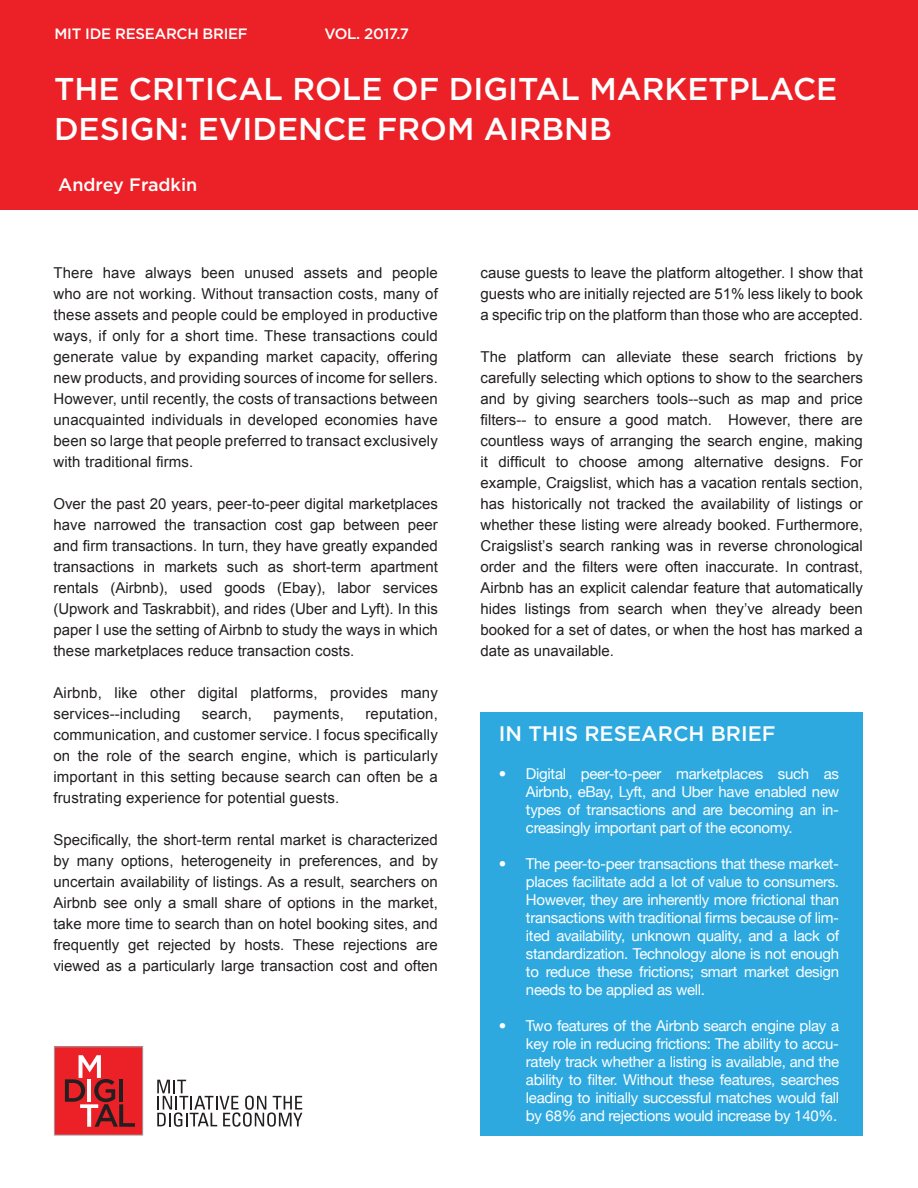
<style>
.page{position:relative;width:918px;height:1188px;background:#fff}
.page>*{position:absolute;margin:0;border:0;box-sizing:border-box;transform-origin:0 0}
.t1{font:500 31.5px/40.5px "Gotham";color:#fff}
.t2{font:500 21px "Gotham";color:#fff}
.t3{font:500 18px "Gotham";color:#fff}
.t4{font:15px/21px "Arial";color:#231f20;text-align:justify}
.t5{font:15px/18px "Helvetica Neue";letter-spacing:-.02em;color:#fff;text-align:justify}
.t6{font:500 15px "Gotham";letter-spacing:-.02em;color:#fff}
</style>
<div class="page">
<div style="left:0;top:0;width:918px;height:210px;background:#ec2127"></div>
<div style="left:54px;top:1047px;width:89px;height:88px;background:#ec2127"></div>
<div style="left:54px;top:1046px;width:89px;height:90px;border:1px solid #a1a1a5"></div>
<svg style="left:65px;top:1055px;width:70px;height:72px"></svg>
<svg style="left:157px;top:1080px;width:145px;height:47px"></svg>
<div style="left:481px;top:712px;width:382px;height:424px;background:#2ea9e0"></div>
<p class="t6" style="left:55px;top:25px;width:195px">MIT IDE RESEARCH BRIEF</p>
<p class="t6" style="left:325px;top:25px;width:86px">VOL. 2017.7</p>
<p class="t1" style="left:54px;top:67px;width:785px">THE CRITICAL ROLE OF DIGITAL MARKETPLACE<br>DESIGN: EVIDENCE FROM AIRBNB</p>
<p class="t3" style="left:58px;top:174px;width:141px">Andrey Fradkin</p>
<p class="t4" style="left:53px;top:263px;width:386px">There have always been unused assets and people who are not working. Without transaction costs, many of these assets and people could be employed in productive ways, if only for a short time. These transactions could generate value by expanding market capacity, offering new products, and providing sources of income for sellers.<br>However, until recently, the costs of transactions between unacquainted individuals in developed economies have been so large that people preferred to transact exclusively with traditional firms.</p>
<p class="t4" style="left:53px;top:494px;width:386px">Over the past 20 years, peer-to-peer digital marketplaces have narrowed the transaction cost gap between peer and firm transactions. In turn, they have greatly expanded transactions in markets such as short-term apartment rentals (Airbnb), used goods (Ebay), labor services (Upwork and Taskrabbit), and rides (Uber and Lyft). In this paper I use the setting of Airbnb to study the ways in which these marketplaces reduce transaction costs.</p>
<p class="t4" style="left:53px;top:683px;width:386px">Airbnb, like other digital platforms, provides many services--including</p>
<p class="t4" style="left:53px;top:704px;width:386px;text-indent:312px">reputation, communication, and customer service. I focus specifically on the role of the search engine, which is particularly important in this setting because search can often be a frustrating experience for potential guests.</p>
<p class="t4" style="left:53px;top:830px;width:386px">Specifically, the short-term rental market is characterized by many options, heterogeneity in preferences, and by uncertain availability of listings. As a result, searchers on Airbnb see only a small share of options in the market, take more time to search than on hotel booking sites, and frequently get rejected by hosts. These rejections are viewed as a particularly large transaction cost and often</p>
<p class="t4" style="left:202px;top:704px;width:52px">search,</p>
<p class="t4" style="left:274px;top:704px;width:72px">payments,</p>
<p class="t4" style="left:481px;top:263px;width:384px">cause guests to leave the platform altogether. I show that guests who are initially rejected are 51% less likely to book a specific trip on the platform than those who are accepted.</p>
<p class="t4" style="left:481px;top:347px;width:384px">The platform can alleviate these search frictions by carefully selecting which options to show to the searchers and by giving searchers tools--such as map and price filters-- to ensure a good match. However, there are countless ways of arranging the search engine, making it difficult to choose among alternative designs. For example, Craigslist, which has a vacation rentals section, has historically not tracked the availability of listings or whether these listing were already booked. Furthermore, Craigslist’s search ranking was in reverse chronological order and the filters were often inaccurate. In contrast, Airbnb has an explicit calendar feature that automatically hides listings from search when they’ve already been booked for a set of dates, or when the host has marked a date as unavailable.</p>
<p class="t2" style="left:499px;top:722px;width:278px">IN THIS RESEARCH BRIEF</p>
<p class="t5" style="left:526px;top:764px;width:315px;text-indent:-27px">• Digital peer-to-peer marketplaces such as Airbnb, eBay, Lyft, and Uber have enabled new types of transactions and are becoming an in&shy;creasingly important part of the economy.</p>
<p class="t5" style="left:526px;top:854px;width:315px;text-indent:-27px">• The peer-to-peer transactions that these market&shy;places facilitate add a lot of value to consumers.<br>However, they are inherently more frictional than transactions with traditional firms because of lim&shy;ited availability, unknown quality, and a lack of standardization. Technology alone is not enough to reduce these frictions; smart market design needs to be applied as well.</p>
<p class="t5" style="left:526px;top:1016px;width:315px;text-indent:-27px">• Two features of the Airbnb search engine play a key role in reducing frictions: The ability to accu&shy;rately track whether a listing is available, and the ability to filter. Without these features, searches leading to initially successful matches would fall by 68% and rejections would increase by 140%.</p>
</div>
